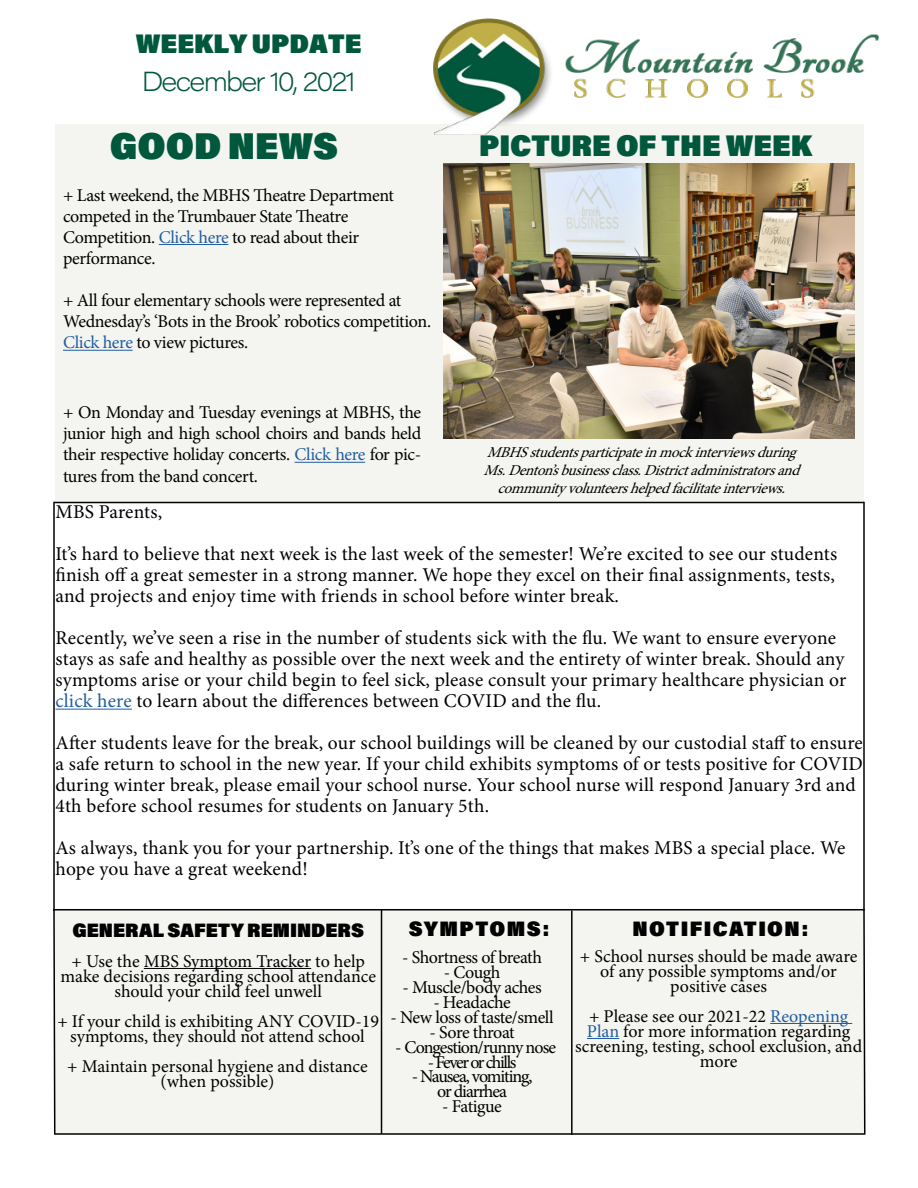
<style>
.page{position:relative;width:918px;height:1188px;background:#fff}
.page>*{position:absolute;margin:0;border:0;box-sizing:border-box;transform-origin:0 0}
.t1{font:900 37.5px "Acumin Pro Semi Cond";color:#00583c}
.t2{font:900 30px "Acumin Pro Semi Cond";color:#00583c}
.t3{font:200 27px "Acumin Pro Wide";letter-spacing:-.065em;color:#00583c}
.t4{font:900 27px "Acumin Pro Semi Cond";color:#00583c}
.t5{font:900 21px "Acumin Pro Semi Cond";letter-spacing:.07em;color:#000}
.t6{font:19.5px/21px "Minion Pro";letter-spacing:.005em;color:#000}
.t7{font:900 19.5px "Acumin Pro Semi Cond";letter-spacing:.005em;color:#000}
.t8{font:18px/15px "Minion Pro";letter-spacing:-.015em;color:#000;text-align:center}
.t9{font:18px/15px "Minion Pro";letter-spacing:-.065em;color:#000;text-align:center}
.t10{font:18px "Minion Pro";letter-spacing:-.05em;color:#000}
.t11{font:18px "Minion Pro";letter-spacing:-.08em;color:#000}
.t12{font:italic 15px/18px "Minion Pro";color:#000;text-align:center}
.s1{color:#215e9e}
</style>
<div class="page">
<div style="left:54px;top:909px;width:810px;height:225px;background:#f4f4f1;border:2px solid #f4f4f1"></div>
<div style="left:56px;top:124px;width:808px;height:379px;background:#f4f4f1"></div>
<img style="left:433px;top:18px;width:445px;height:117px">
<hr style="left:56px;top:709px;width:76px;height:1px;background:#215e9e">
<hr style="left:159px;top:244px;width:69px;height:1px;background:#215e9e">
<hr style="left:144px;top:968px;width:167px;height:1px;background:#000">
<hr style="left:770px;top:1023px;width:82px;height:1px;background:#215e9e">
<hr style="left:587px;top:1038px;width:32px;height:1px;background:#215e9e">
<hr style="left:295px;top:462px;width:70px;height:1px;background:#215e9e">
<hr style="left:63px;top:350px;width:70px;height:1px;background:#215e9e">
<hr style="left:54px;top:502px;width:810px;height:1px;background:#000">
<hr style="left:54px;top:909px;width:810px;height:1px;background:#000">
<hr style="left:381px;top:910px;width:1px;height:224px;background:#000">
<hr style="left:571px;top:910px;width:2px;height:225px;background:#000">
<svg style="left:53px;top:910px;width:3px;height:223px"></svg>
<svg style="left:862px;top:910px;width:4px;height:225px"></svg>
<hr style="left:54px;top:1133px;width:810px;height:2px;background:#000">
<hr style="left:863px;top:502px;width:2px;height:408px;background:#000">
<hr style="left:53px;top:502px;width:2px;height:409px;background:#000">
<img style="left:443px;top:163px;width:412px;height:275px">
<h3 class="t4" style="left:136px;top:25px;width:227px">WEEKLY UPDATE</h3>
<h3 class="t3" style="left:142px;top:62px;width:215px">December 10, 2021</h3>
<h1 class="t1" style="left:110px;top:120px;width:230px">GOOD NEWS</h1>
<p class="t8" style="left:63px;top:185px;width:333px;line-height:21px;text-align:left">+ Last weekend, the MBHS Theatre Department competed in the Trumbauer State Theatre Competition. <span class="s1">Click here</span> to read about their performance.</p>
<p class="t8" style="left:63px;top:290px;width:370px;line-height:21px;text-align:left">+ All four elementary schools were represented at<br>Wednesday’s ‘Bots in the Brook’ robotics competition.<br><span class="s1">Click here</span> to view pictures.</p>
<p class="t8" style="left:63px;top:402px;width:360px;line-height:21px;text-align:justify">+ On Monday and Tuesday evenings at MBHS, the junior high and high school choirs and bands held their respective holiday concerts. <span class="s1">Click here</span> for pic&shy;tures from the band concert.</p>
<h2 class="t2" style="left:479px;top:125px;width:335px">PICTURE OF THE WEEK</h2>
<p class="t12" style="left:484px;top:444px;width:324px">MBHSstudentsparticipateinmockinterviewsduring<br>Ms.Denton’sbusinessclass.Districtadministratorsand communityvolunteershelpedfacilitateinterviews.</p>
<p class="t6" style="left:56px;top:491px;width:783px;line-height:42px">MBS Parents,<br>It’s hard to believe that next week is the last week of the semester! We’re excited to see our students</p>
<p class="t6" style="left:56px;top:565px;width:781px">finish off a great semester in a strong manner. We hope they excel on their final assignments, tests, and projects and enjoy time with friends in school before winter break.</p>
<p class="t6" style="left:56px;top:628px;width:792px">Recently, we’ve seen a rise in the number of students sick with the flu. We want to ensure everyone stays as safe and healthy as possible over the next week and the entirety of winter break. Should any symptoms arise or your child begin to feel sick, please consult your primary healthcare physician or <span class="s1">click here</span> to learn about the differences between COVID and the flu.</p>
<p class="t6" style="left:56px;top:733px;width:809px">After students leave for the break, our school buildings will be cleaned by our custodial staff to ensure a safe return to school in the new year. If your child exhibits symptoms of or tests positive for COVID during winter break, please email your school nurse. Your school nurse will respond January 3rd and 4th before school resumes for students on January 5th.</p>
<p class="t6" style="left:56px;top:838px;width:792px">As always, thank you for your partnership. It’s one of the things that makes MBS a special place. We hope you have a great weekend!</p>
<p class="t7" style="left:72px;top:916px;width:293px">GENERAL SAFETY REMINDERS</p>
<p class="t8" style="left:60px;top:954px;width:317px">+ Use the MBS Symptom Tracker to help make decisions regarding school attendance should your child feel unwell</p>
<p class="t8" style="left:57px;top:1013px;width:323px">+ If your child is exhibiting ANY COVID-19 symptoms, they should not attend school</p>
<p class="t8" style="left:67px;top:1058px;width:302px">+ Maintain personal hygiene and distance (when possible)</p>
<p class="t5" style="left:409px;top:914px;width:142px">SYMPTOMS:</p>
<p class="t5" style="left:632px;top:914px;width:177px">NOTIFICATION:</p>
<p class="t8" style="left:402px;top:949px;width:141px">- Shortness of breath</p>
<p class="t8" style="left:444px;top:964px;width:58px">- Cough</p>
<p class="t8" style="left:402px;top:979px;width:141px">- Muscle/body aches</p>
<p class="t8" style="left:433px;top:994px;width:79px">- Headache</p>
<p class="t8" style="left:391px;top:1009px;width:165px">- New loss of taste/smell</p>
<p class="t8" style="left:430px;top:1024px;width:86px">- Sore throat</p>
<p class="t10" style="left:395px;top:1035px;width:163px">- Congestion/runny nose</p>
<p class="t11" style="left:428px;top:1050px;width:90px">- Fever or chills</p>
<p class="t9" style="left:412px;top:1069px;width:122px">- Nausea, vomiting, or diarrhea</p>
<p class="t8" style="left:442px;top:1099px;width:61px">- Fatigue</p>
<p class="t8" style="left:580px;top:949px;width:279px">+ School nurses should be made aware of any possible symptoms and/or positive cases</p>
<p class="t8" style="left:575px;top:1009px;width:289px">+ Please see our 2021-22 <span class="s1">Reopening<br>Plan</span> for more information regarding screening, testing, school exclusion, and more</p>
</div>
